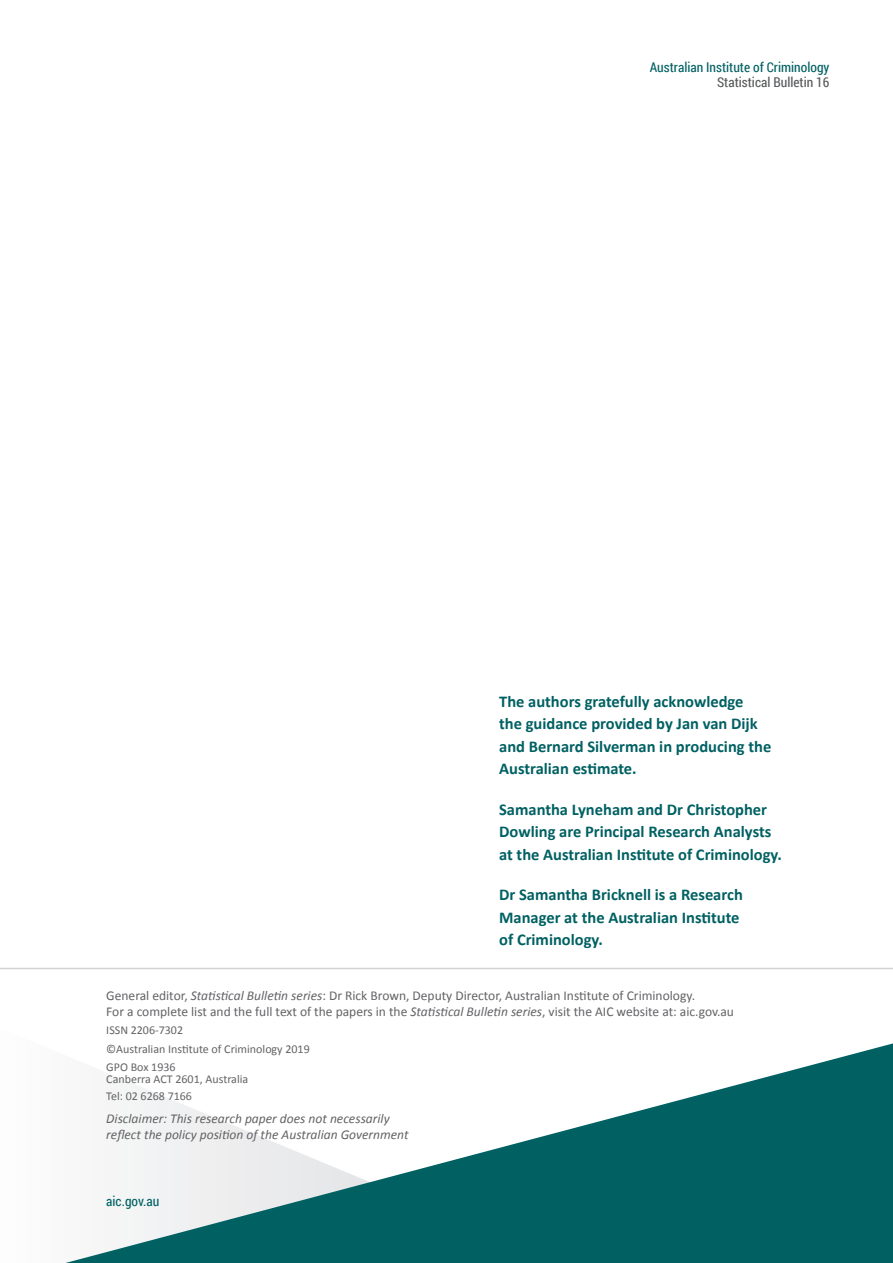
<style>
.page{position:relative;width:893px;height:1263px;background:#fff}
.page>*{position:absolute;margin:0;border:0;box-sizing:border-box;transform-origin:0 0}
.Author_blub{font:700 16.5px/22.5px "Calibri";color:#006062}
.t1{font:13.5px/16.5px "Calibri";color:#636366}
.t2{font:italic 13.5px/16.5px "Calibri";color:#636366}
.t3{font:13.5px "Roboto Condensed";color:#006062}
.t4{font:13.5px "Roboto Condensed";color:#57585a}
.t5{font:12px/18.5px "Calibri";color:#636366}
.s1{font-style:italic}
</style>
<div class="page">
<svg style="left:65px;top:1043px;width:828px;height:220px"></svg>
<hr style="left:0;top:968px;width:893px;height:1px;background:#d1d2d4">
<p class="t3" style="left:650px;top:58px;width:181px">Australian Institute of Criminology</p>
<p class="t4" style="left:717px;top:73px;width:114px">Statistical Bulletin 16</p>
<p class="Author_blub" style="left:499px;top:690px;width:274px">The authors gratefully acknowledge<br>the guidance provided by Jan van Dijk and Bernard Silverman in producing the Australian estimate.</p>
<p class="Author_blub" style="left:499px;top:798px;width:284px">Samantha Lyneham and Dr Christopher<br>Dowling are Principal Research Analysts at the Australian Institute of Criminology.</p>
<p class="Author_blub" style="left:499px;top:883px;width:245px">Dr Samantha Bricknell is a Research<br>Manager at the Australian Institute of Criminology.</p>
<p class="t1" style="left:106px;top:987px;width:629px">General editor, <span class="s1">Statistical Bulletin series</span>: Dr Rick Brown, Deputy Director, Australian Institute of Criminology.<br>For a complete list and the full text of the papers in the <span class="s1">Statistical Bulletin series</span>, visit the AIC website at: aic.gov.au</p>
<p class="t5" style="left:106px;top:1021px;width:205px">ISSN 2206-7302<br>©Australian Institute of Criminology 2019<br>GPO Box 1936</p>
<p class="t5" style="left:106px;top:1071px;width:143px;line-height:16.5px">Canberra ACT 2601, Australia<br>Tel: 02 6268 7166</p>
<p class="t2" style="left:106px;top:1109px;width:304px">Disclaimer: This research paper does not necessarily reflect the policy position of the Australian Government</p>
<p class="t3" style="left:106px;top:1192px;width:55px">aic.gov.au</p>
</div>
